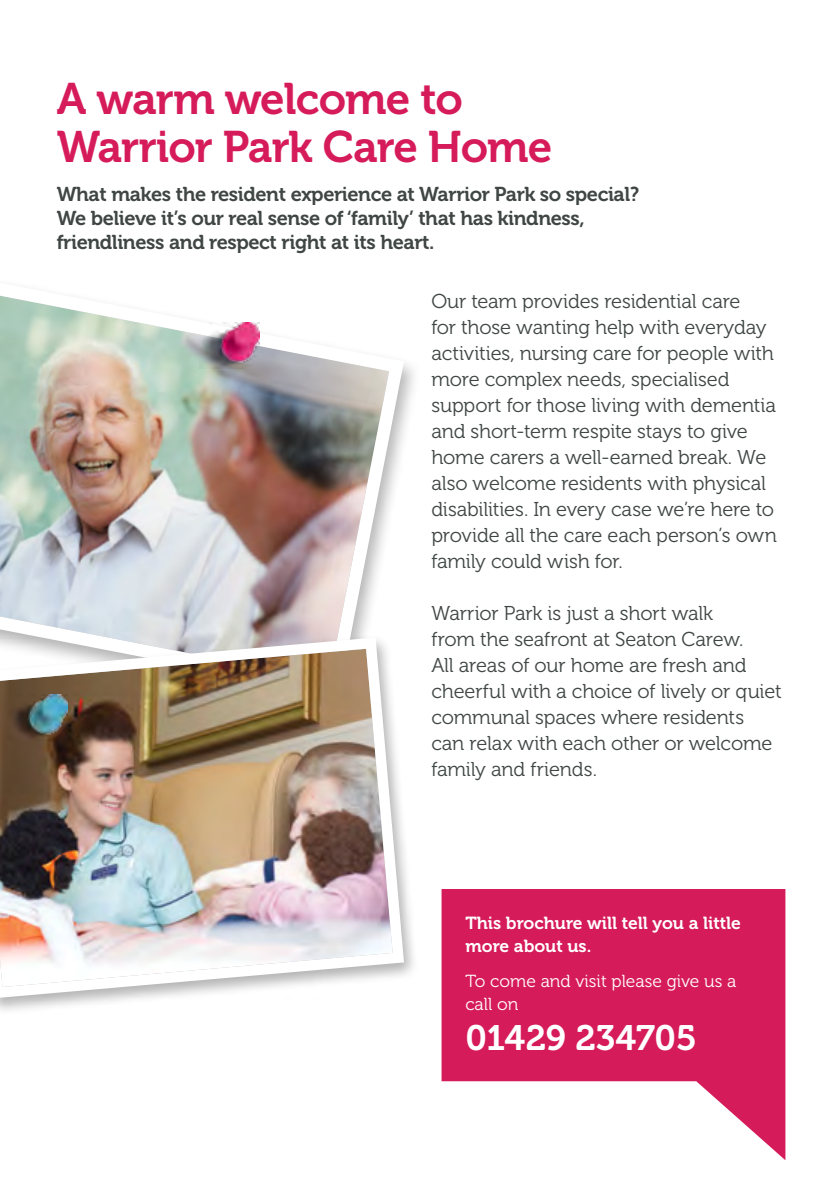
<style>
.page{position:relative;width:840px;height:1191px;background:#fff}
.page>*{position:absolute;margin:0;border:0;box-sizing:border-box;transform-origin:0 0}
.t1{font:44px/48px "Museo 700";letter-spacing:-.02em;color:#d61b5a}
.t2{font:35.2px "Museo 700";color:#fff}
.t3{font:20px/26px "Museo 300";letter-spacing:-.01em;color:#3f4644}
.t4{font:20px/24px "Museo 700";letter-spacing:-.02em;color:#3f4644}
.t5{font:17.4px/23.4px "Museo 700";color:#fff}
.t6{font:17.4px/23.4px "Museo 300";color:#fff}
</style>
<div class="page">
<img style="left:0;top:295px;width:411px;height:337px">
<img style="left:0;top:632px;width:409px;height:372px">
<img style="left:199px;top:323px;width:60px;height:45px">
<img style="left:8px;top:695px;width:59px;height:45px">
<svg style="left:441px;top:889px;width:344px;height:271px;fill:#d61b5a"></svg>
<h1 class="t1" style="left:57px;top:75px;width:497px">A warm welcome to<br>Warrior Park Care Home</h1>
<p class="t4" style="left:57px;top:183px;width:583px">What makes the resident experience at Warrior Park so special?<br>We believe it’s our real sense of ‘family’ that has kindness, friendliness and respect right at its heart.</p>
<p class="t3" style="left:431px;top:288px;width:347px">Our team provides residential care<br>for those wanting help with everyday activities, nursing care for people with more complex needs, specialised support for those living with dementia and short-term respite stays to give home carers a well-earned break. We also welcome residents with physical disabilities. In every case we’re here to provide all the care each person’s own family could wish for.</p>
<p class="t3" style="left:431px;top:600px;width:351px">Warrior Park is just a short walk<br>from the seafront at Seaton Carew.<br>All areas of our home are fresh and cheerful with a choice of lively or quiet communal spaces where residents can relax with each other or welcome family and friends.</p>
<p class="t5" style="left:465px;top:911px;width:277px">This brochure will tell you a little more about us.</p>
<p class="t6" style="left:465px;top:969px;width:272px">To come and visit please give us a call on</p>
<h2 class="t2" style="left:465px;top:1018px;width:233px">01429 234705</h2>
</div>
